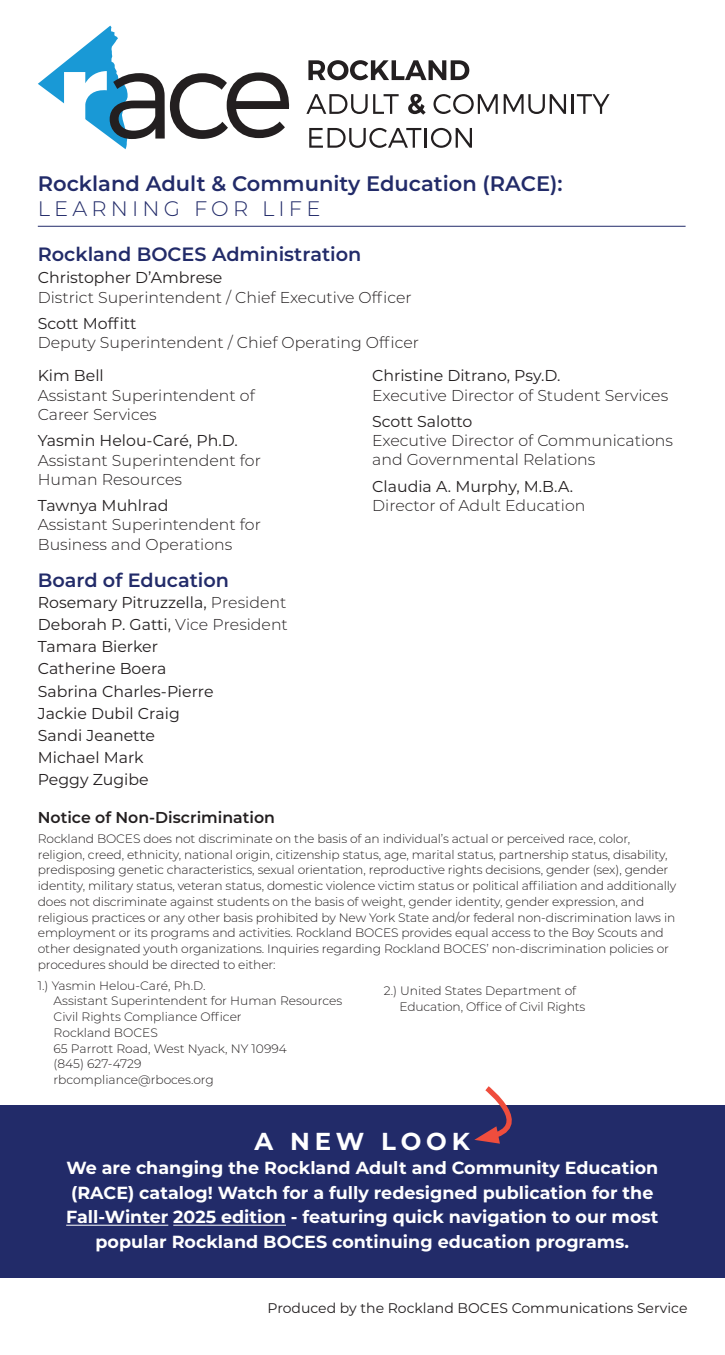
<style>
.page{position:relative;width:725px;height:1355px;background:#fff}
.page>*{position:absolute;margin:0;border:0;box-sizing:border-box;transform-origin:0 0}
.t1{font:700 24.5px "Montserrat";letter-spacing:.2em;color:#fff}
.t2{font:600 21px "Montserrat";color:#222b69}
.t3{font:300 21px "Montserrat";letter-spacing:.2em;color:#222b69}
.t4{font:600 19.25px "Montserrat";color:#222b69}
.t5{font:700 17.5px/24.5px "Montserrat";color:#fff;text-align:center}
.t6{font:300 15.75px/19.2px "Montserrat";color:#231f20}
.t7{font:15.75px/22.2px "Montserrat";color:#231f20}
.t8{font:600 15.75px "Montserrat";color:#231f20}
.t9{font:14px "Montserrat";color:#231f20}
.t10{font:300 12.25px/15.8px "Montserrat";letter-spacing:-.01em;color:#231f20}
.s1{font-weight:300}
</style>
<div class="page">
<div style="left:0;top:1105px;width:724px;height:172px;background:#222b69"></div>
<svg style="left:38px;top:26px;width:252px;height:123px"></svg>
<svg style="left:308px;top:60px;width:161px;height:20px"></svg>
<svg style="left:306px;top:94px;width:61px;height:20px"></svg>
<svg style="left:373px;top:94px;width:25px;height:20px"></svg>
<svg style="left:408px;top:94px;width:17px;height:21px"></svg>
<svg style="left:433px;top:94px;width:64px;height:20px"></svg>
<svg style="left:503px;top:94px;width:63px;height:20px"></svg>
<hr style="left:571px;top:94px;width:2px;height:20px;background:#231f20">
<svg style="left:576px;top:94px;width:33px;height:20px"></svg>
<svg style="left:309px;top:128px;width:112px;height:20px"></svg>
<hr style="left:424px;top:128px;width:3px;height:20px;background:#231f20">
<svg style="left:431px;top:128px;width:41px;height:20px"></svg>
<hr style="left:38px;top:226px;width:647px;height:1px;background:#222b69">
<hr style="left:66px;top:1224px;width:102px;height:1px;background:#fff">
<hr style="left:173px;top:1224px;width:113px;height:1px;background:#fff">
<svg style="left:474px;top:1086px;width:38px;height:57px"></svg>
<h2 class="t2" style="left:38px;top:169px;width:526px">Rockland Adult &amp; Community Education (RACE):</h2>
<h2 class="t3" style="left:38px;top:194px;width:284px">LEARNING FOR LIFE</h2>
<h3 class="t4" style="left:38px;top:241px;width:325px">Rockland BOCES Administration</h3>
<p class="t7" style="left:38px;top:266px;width:186px">Christopher D’Ambrese</p>
<p class="t6" style="left:38px;top:287px;width:375px">District Superintendent / Chief Executive Officer</p>
<p class="t7" style="left:38px;top:312px;width:100px">Scott Moffitt</p>
<p class="t6" style="left:38px;top:332px;width:382px">Deputy Superintendent / Chief Operating Officer</p>
<p class="t7" style="left:38px;top:364px;width:67px">Kim Bell</p>
<p class="t6" style="left:38px;top:385px;width:218px">Assistant Superintendent of<br>Career Services</p>
<p class="t7" style="left:38px;top:429px;width:201px">Yasmin Helou-Caré, Ph.D.</p>
<p class="t6" style="left:38px;top:450px;width:224px">Assistant Superintendent for<br>Human Resources</p>
<p class="t7" style="left:38px;top:494px;width:132px">Tawnya Muhlrad</p>
<p class="t6" style="left:38px;top:514px;width:224px">Assistant Superintendent for<br>Business and Operations</p>
<h3 class="t4" style="left:38px;top:566px;width:193px">Board of Education</h3>
<p class="t7" style="left:38px;top:590px;width:251px">Rosemary Pitruzzella, <span class="s1">President<br></span>Deborah P. Gatti, <span class="s1">Vice President<br></span>Tamara Bierker<br>Catherine Boera<br>Sabrina Charles-Pierre<br>Jackie Dubil Craig<br>Sandi Jeanette<br>Michael Mark<br>Peggy Zugibe</p>
<p class="t7" style="left:372px;top:364px;width:190px">Christine Ditrano, Psy.D.</p>
<p class="t6" style="left:372px;top:385px;width:297px">Executive Director of Student Services</p>
<p class="t7" style="left:372px;top:410px;width:102px">Scott Salotto</p>
<p class="t6" style="left:372px;top:430px;width:302px">Executive Director of Communications and Governmental Relations</p>
<p class="t7" style="left:372px;top:474px;width:202px">Claudia A. Murphy, M.B.A.</p>
<p class="t6" style="left:372px;top:495px;width:215px">Director of Adult Education</p>
<p class="t8" style="left:38px;top:806px;width:238px">Notice of Non-Discrimination</p>
<p class="t10" style="left:38px;top:830px;width:640px">Rockland BOCES does not discriminate on the basis of an individual’s actual or perceived race, color, religion, creed, ethnicity, national origin, citizenship status, age, marital status, partnership status, disability, predisposing genetic characteristics, sexual orientation, reproductive rights decisions, gender (sex), gender identity, military status, veteran status, domestic violence victim status or political affiliation and additionally does not discriminate against students on the basis of weight, gender identity, gender expression, and religious practices or any other basis prohibited by New York State and/or federal non-discrimination laws in employment or its programs and activities. Rockland BOCES provides equal access to the Boy Scouts and other designated youth organizations. Inquiries regarding Rockland BOCES’ non-discrimination policies or procedures should be directed to either:</p>
<p class="t10" style="left:54px;top:977px;width:290px;text-indent:-16px">1.) Yasmin Helou-Caré, Ph.D.<br>Assistant Superintendent for Human Resources<br>Civil Rights Compliance Officer<br>Rockland BOCES<br>65 Parrott Road, West Nyack, NY 10994<br>(845) 627-4729<br>rbcompliance@rboces.org</p>
<p class="t10" style="left:399px;top:982px;width:187px;text-indent:-16px">2.) United States Department of<br>Education, Office of Civil Rights</p>
<h1 class="t1" style="left:254px;top:1123px;width:217px">A NEW LOOK</h1>
<p class="t5" style="left:66px;top:1155px;width:593px">We are changing the Rockland Adult and Community Education (RACE) catalog! Watch for a fully redesigned publication for the Fall-Winter 2025 edition - featuring quick navigation to our most popular Rockland BOCES continuing education programs.</p>
<p class="t9" style="left:267px;top:1298px;width:421px">Produced by the Rockland BOCES Communications Service</p>
</div>
